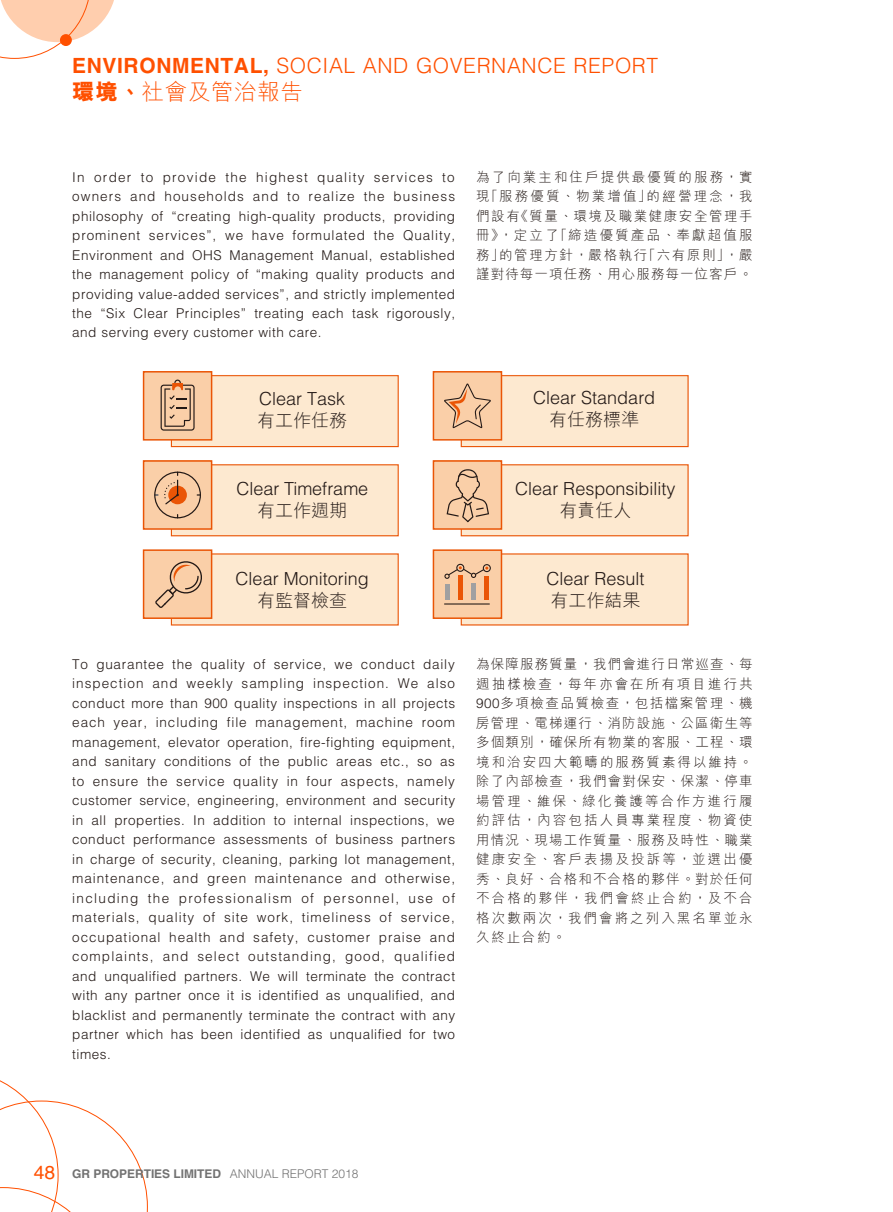
<style>
.page{position:relative;width:893px;height:1212px;background:#fff}
.page>*{position:absolute;margin:0;border:0;box-sizing:border-box;transform-origin:0 0}
.t1{font:300 22.5px "M Hei HK";letter-spacing:.03em;color:#ff5000}
.t2{font:300 21px "Helvetica LT Std";letter-spacing:.03em;color:#ff5000}
.t3{font:300 18px "Helvetica LT Std";color:#231916}
.t4{font:300 18px "M Hei HK";color:#231916}
.t5{font:300 13.5px/19.5px "Helvetica LT Std";letter-spacing:.04em;color:#231916;text-align:justify}
.t6{font:300 13.5px/19.5px "M Hei HK";letter-spacing:.13em;color:#231916;text-align:justify}
.t7{font:700 12px "Helvetica LT Std";letter-spacing:-.005em;color:#727272}
.s1{font-weight:700}
.s2{font-weight:800}
.s3{font-family:"Helvetica LT Std"}
.s4{font-weight:400;font-size:18.75px;color:#ff5000}
.s5{font-weight:300}
</style>
<div class="page">
<svg style="left:0;top:0;width:114px;height:59px"></svg>
<div style="left:60px;top:34px;width:12px;height:12px;background:#ff5000;border-radius:50%"></div>
<svg style="left:0;top:1080px;width:148px;height:132px"></svg>
<div style="left:461px;top:376px;width:227px;height:70px;background:#fde9d0"></div>
<div style="left:461px;top:375px;width:227px;height:72px;border:1px solid #ea5506"></div>
<div style="left:461px;top:465px;width:227px;height:71px;background:#fde9d0"></div>
<div style="left:461px;top:464px;width:227px;height:72px;border:1px solid #ea5506"></div>
<div style="left:461px;top:554px;width:227px;height:71px;background:#fde9d0"></div>
<div style="left:433px;top:372px;width:68px;height:68px;background:#facfa8"></div>
<div style="left:433px;top:371px;width:69px;height:70px;border:2px solid #ea5506"></div>
<div style="left:433px;top:461px;width:68px;height:68px;background:#facfa8"></div>
<div style="left:433px;top:460px;width:69px;height:70px;border:2px solid #ea5506"></div>
<div style="left:433px;top:550px;width:68px;height:68px;background:#facfa8"></div>
<div style="left:433px;top:549px;width:69px;height:70px;border:2px solid #ea5506"></div>
<div style="left:171px;top:376px;width:227px;height:70px;background:#fde9d0"></div>
<div style="left:171px;top:375px;width:227px;height:72px;border:1px solid #ea5506"></div>
<div style="left:144px;top:372px;width:68px;height:68px;background:#facfa8"></div>
<div style="left:143px;top:371px;width:69px;height:70px;border:2px solid #ea5506"></div>
<div style="left:171px;top:465px;width:227px;height:71px;background:#fde9d0"></div>
<div style="left:171px;top:464px;width:227px;height:72px;border:1px solid #ea5506"></div>
<div style="left:144px;top:461px;width:68px;height:68px;background:#facfa8"></div>
<div style="left:143px;top:460px;width:69px;height:70px;border:2px solid #ea5506"></div>
<div style="left:171px;top:554px;width:227px;height:71px;background:#fde9d0"></div>
<div style="left:144px;top:550px;width:68px;height:68px;background:#facfa8"></div>
<div style="left:143px;top:549px;width:69px;height:70px;border:2px solid #ea5506"></div>
<svg style="left:161px;top:380px;width:34px;height:51px"></svg>
<svg style="left:154px;top:472px;width:47px;height:46px"></svg>
<svg style="left:444px;top:383px;width:47px;height:45px"></svg>
<hr style="left:444px;top:603px;width:46px;height:1px;background:#231916">
<hr style="left:445px;top:584px;width:4px;height:16px;background:#a0a0a1">
<div style="left:484px;top:576px;width:5px;height:24px;background:#ea5506"></div>
<div style="left:458px;top:576px;width:5px;height:24px;background:#ea5506"></div>
<div style="left:471px;top:583px;width:5px;height:17px;background:#a0a0a1"></div>
<svg style="left:444px;top:564px;width:47px;height:15px"></svg>
<svg style="left:447px;top:469px;width:42px;height:53px"></svg>
<svg style="left:155px;top:561px;width:47px;height:47px"></svg>
<h2 class="t2" style="left:72px;top:53px;width:587px"><span class="s1">ENVIRONMENTAL,</span> SOCIAL AND GOVERNANCE REPORT</h2>
<h1 class="t1" style="left:72px;top:80px;width:232px"><span class="s2">環境、</span>社會及管治報告</h1>
<p class="t5" style="left:72px;top:167px;width:384px">In order to provide the highest quality services to owners and households and to realize the business philosophy of “creating high-quality products, providing prominent services”, we have formulated the Quality, Environment and OHS Management Manual, established the management policy of “making quality products and providing value-added services”, and strictly implemented the “Six Clear Principles” treating each task rigorously, and serving every customer with care.</p>
<p class="t6" style="left:476px;top:167px;width:278px">為了向業主和住戶提供最優質的服務，實現「服務優質、物業增值」的經營理念，我們設有《質量、環境及職業健康安全管理手冊》，定立了「締造優質產品、奉獻超值服務」的管理方針，嚴格執行「六有原則」，嚴謹對待每一項任務、用心服務每一位客戶。</p>
<h3 class="t3" style="left:259px;top:387px;width:88px">Clear Task</h3>
<h3 class="t4" style="left:257px;top:411px;width:91px">有工作任務</h3>
<h3 class="t3" style="left:533px;top:387px;width:124px">Clear Standard</h3>
<h3 class="t4" style="left:549px;top:410px;width:91px">有任務標準</h3>
<h3 class="t3" style="left:236px;top:477px;width:133px">Clear Timeframe</h3>
<h3 class="t4" style="left:257px;top:501px;width:91px">有工作週期</h3>
<h3 class="t3" style="left:515px;top:478px;width:162px">Clear Responsibility</h3>
<h3 class="t4" style="left:559px;top:501px;width:73px">有責任人</h3>
<h3 class="t3" style="left:236px;top:567px;width:135px">Clear Monitoring</h3>
<h3 class="t4" style="left:257px;top:591px;width:91px">有監督檢查</h3>
<h3 class="t3" style="left:546px;top:567px;width:100px">Clear Result</h3>
<h3 class="t4" style="left:550px;top:591px;width:91px">有工作結果</h3>
<p class="t5" style="left:72px;top:654px;width:384px">To guarantee the quality of service, we conduct daily inspection and weekly sampling inspection. We also conduct more than 900 quality inspections in all projects each year, including file management, machine room management, elevator operation, fire-fighting equipment, and sanitary conditions of the public areas etc., so as to ensure the service quality in four aspects, namely customer service, engineering, environment and security in all properties. In addition to internal inspections, we conduct performance assessments of business partners in charge of security, cleaning, parking lot management, maintenance, and green maintenance and otherwise, including the professionalism of personnel, use of materials, quality of site work, timeliness of service, occupational health and safety, customer praise and complaints, and select outstanding, good, qualified and unqualified partners. We will terminate the contract with any partner once it is identified as unqualified, and blacklist and permanently terminate the contract with any partner which has been identified as unqualified for two times.</p>
<p class="t6" style="left:476px;top:654px;width:278px">為保障服務質量，我們會進行日常巡查、每週抽樣檢查，每年亦會在所有項目進行共<span class="s3">900</span>多項檢查品質檢查，包括檔案管理、機房管理、電梯運行、消防設施、公區衛生等多個類別，確保所有物業的客服、工程、環境和治安四大範疇的服務質素得以維持。除了內部檢查，我們會對保安、保潔、停車場管理、維保、綠化養護等合作方進行履約評估，內容包括人員專業程度、物資使用情況、現場工作質量、服務及時性、職業健康安全、客戶表揚及投訴等，並選出優秀、良好、合格和不合格的夥伴。對於任何不合格的夥伴，我們會終止合約，及不合格次數兩次，我們會將之列入黑名單並永久終止合約。</p>
<p class="t7" style="left:34px;top:1166px;width:326px"><span class="s4">48</span> GR PROPERTIES LIMITED <span class="s5">ANNUAL REPORT 2018</span></p>
</div>
